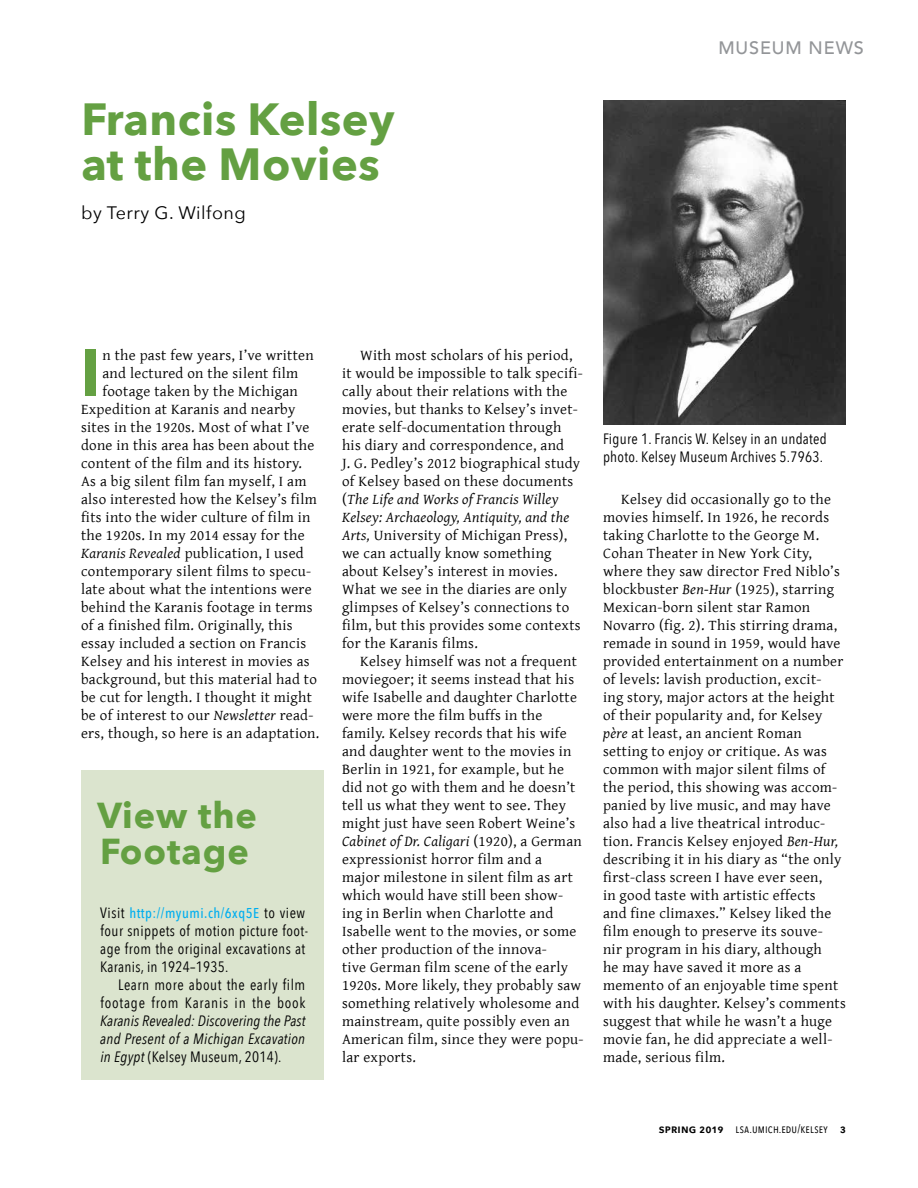
<style>
.page{position:relative;width:918px;height:1188px;background:#fff}
.page>*{position:absolute;margin:0;border:0;box-sizing:border-box;transform-origin:0 0}
.t1{font:900 65.85px "Avenir";color:#64a042}
.t2{font:700 45px/45px "Avenir Next";letter-spacing:.01em;color:#64a042}
.t3{font:700 36px/36px "Avenir Next";letter-spacing:.025em;color:#64a042}
.t4{font:18px "Avenir Next";letter-spacing:.025em;color:#000}
.t5{font:500 18px "Avenir";letter-spacing:.05em;color:#939598}
.t6{font:15px/18px "Gentium Plus";letter-spacing:.02em;color:#000}
.t7{font:15px/18px "Avenir Next Condensed";letter-spacing:.03em;color:#000}
.t8{font:italic 15px/18px "Avenir Next Condensed";letter-spacing:.02em;color:#000;text-align:justify}
.t9{font:500 14.25px "Avenir Next Condensed";letter-spacing:.035em;color:#00aeef}
.t10{font:12px "Avenir Next Condensed";letter-spacing:.02em;color:#000}
.s1{font-style:italic}
.s2{font-weight:400;font-size:15px;color:#000}
.s3{font-style:normal}
.s4{font-family:"Avenir Next";font-weight:600}
</style>
<div class="page">
<img style="left:603px;top:100px;width:243px;height:324px">
<div style="left:82px;top:771px;width:242px;height:309px;background:#dbe4ce"></div>
<h2 class="t2" style="left:81px;top:96px;width:315px">Francis Kelsey at the Movies</h2>
<p class="t4" style="left:81px;top:198px;width:166px">by Terry G. Wilfong</p>
<p class="t5" style="left:718px;top:32px;width:147px">MUSEUM NEWS</p>
<h1 class="t1" style="left:81px;top:317px;width:21px">I</h1>
<p class="t6" style="left:102px;top:345px;width:213px">n the past few years, I’ve written</p>
<p class="t6" style="left:102px;top:363px;width:197px">and lectured on the silent film</p>
<p class="t6" style="left:102px;top:381px;width:197px">footage taken by the Michigan</p>
<p class="t6" style="left:81px;top:399px;width:216px">Expedition at Karanis and nearby</p>
<p class="t6" style="left:81px;top:417px;width:230px">sites in the 1920s. Most of what I’ve</p>
<p class="t6" style="left:81px;top:435px;width:235px">done in this area has been about the</p>
<p class="t6" style="left:81px;top:453px;width:222px">content of the film and its history.</p>
<p class="t6" style="left:81px;top:471px;width:227px">As a big silent film fan myself, I am</p>
<p class="t6" style="left:81px;top:489px;width:237px">also interested how the Kelsey’s film</p>
<p class="t6" style="left:81px;top:507px;width:231px">fits into the wider culture of film in</p>
<p class="t6" style="left:81px;top:525px;width:225px">the 1920s. In my 2014 essay for the</p>
<p class="t6" style="left:81px;top:543px;width:224px"><span class="s1">Karanis Revealed</span> publication, I used</p>
<p class="t6" style="left:81px;top:561px;width:232px">contemporary silent films to specu-</p>
<p class="t6" style="left:81px;top:579px;width:232px">late about what the intentions were</p>
<p class="t6" style="left:81px;top:597px;width:233px">behind the Karanis footage in terms</p>
<p class="t6" style="left:81px;top:615px;width:213px">of a finished film. Originally, this</p>
<p class="t6" style="left:81px;top:633px;width:227px">essay included a section on Francis</p>
<p class="t6" style="left:81px;top:651px;width:230px">Kelsey and his interest in movies as</p>
<p class="t6" style="left:81px;top:669px;width:237px">background, but this material had to</p>
<p class="t6" style="left:81px;top:687px;width:233px">be cut for length. I thought it might</p>
<p class="t6" style="left:81px;top:705px;width:234px">be of interest to our <span class="s1">Newsletter</span> read-</p>
<p class="t6" style="left:81px;top:723px;width:240px">ers, though, so here is an adaptation.</p>
<h3 class="t3" style="left:97px;top:797px;width:161px">View the<br>Footage</h3>
<p class="t9" style="left:100px;top:904px;width:207px"><span class="s2">Visit</span> http://myumi.ch/6xq5E <span class="s2">to view</span></p>
<p class="t7" style="left:100px;top:921px;width:209px">four snippets of motion picture foot&shy;age from the original excavations at<br>Karanis, in 1924–1935.</p>
<p class="t7" style="left:100px;top:975px;width:207px;text-align:right">Learn more about the early film footage from Karanis in the book</p>
<p class="t8" style="left:100px;top:1012px;width:207px">Karanis Revealed: Discovering the Past and Present of a Michigan Excavation in Egypt <span class="s3">(Kelsey Museum, 2014).</span></p>
<p class="t6" style="left:342px;top:345px;width:242px;text-indent:18px">With most scholars of his period, it would be impossible to talk specifi&shy;cally about their relations with the movies, but thanks to Kelsey’s invet&shy;erate self-documentation through his diary and correspondence, and<br>J. G. Pedley’s 2012 biographical study of Kelsey based on these documents (<span class="s1">The Life and Works of Francis Willey Kelsey: Archaeology, Antiquity, and the Arts,</span> University of Michigan Press), we can actually know something about Kelsey’s interest in movies.<br>What we see in the diaries are only glimpses of Kelsey’s connections to film, but this provides some contexts for the Karanis films.</p>
<p class="t6" style="left:342px;top:651px;width:243px;text-indent:18px">Kelsey himself was not a frequent moviegoer; it seems instead that his wife Isabelle and daughter Charlotte were more the film buffs in the family. Kelsey records that his wife and daughter went to the movies in Berlin in 1921, for example, but he did not go with them and he doesn’t tell us what they went to see. They might just have seen Robert Weine’s <span class="s1">Cabinet of Dr. Caligari</span> (1920), a German expressionist horror film and a<br>major milestone in silent film as art which would have still been show&shy;ing in Berlin when Charlotte and Isabelle went to the movies, or some other production of the innova-<br>tive German film scene of the early 1920s. More likely, they probably saw something relatively wholesome and mainstream, quite possibly even an American film, since they were popu&shy;lar exports.</p>
<p class="t7" style="left:603px;top:429px;width:225px">Figure 1. Francis W. Kelsey in an undated photo. Kelsey Museum Archives 5.7963.</p>
<p class="t6" style="left:603px;top:489px;width:244px;text-indent:18px">Kelsey did occasionally go to the movies himself. In 1926, he records taking Charlotte to the George M.<br>Cohan Theater in New York City, where they saw director Fred Niblo’s blockbuster <span class="s1">Ben-Hur</span> (1925), starring Mexican-born silent star Ramon Novarro (fig. 2). This stirring drama, remade in sound in 1959, would have provided entertainment on a number of levels: lavish production, excit-<br>ing story, major actors at the height of their popularity and, for Kelsey <span class="s1">père</span> at least, an ancient Roman setting to enjoy or critique. As was common with major silent films of the period, this showing was accom&shy;panied by live music, and may have also had a live theatrical introduc&shy;tion. Francis Kelsey enjoyed <span class="s1">Ben-Hur, </span>describing it in his diary as “the only first-class screen I have ever seen,<br>in good taste with artistic effects<br>and fine climaxes.” Kelsey liked the film enough to preserve its souve-<br>nir program in his diary, although<br>he may have saved it more as a memento of an enjoyable time spent with his daughter. Kelsey’s comments suggest that while he wasn’t a huge movie fan, he did appreciate a well&shy;made, serious film.</p>
<p class="t10" style="left:659px;top:1118px;width:189px"><span class="s4">spring 2019</span> lsa.umich.edu/kelsey <span class="s4">3</span></p>
</div>
